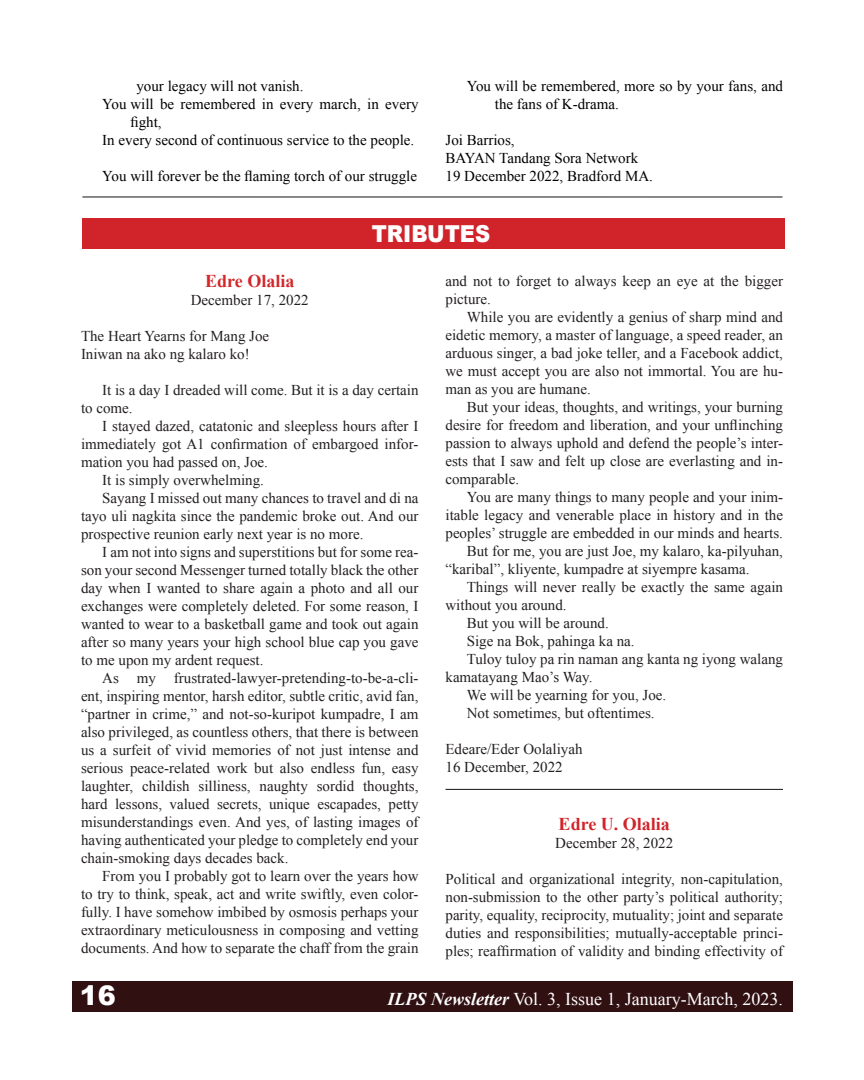
<style>
.page{position:relative;width:864px;height:1080px;background:#fff}
.page>*{position:absolute;margin:0;border:0;box-sizing:border-box;transform-origin:0 0}
.t1{font:900 27px "Arial";color:#fff}
.t2{font:900 23.25px "Arial";color:#fff;scale:.9 1}
.t3{font:18px "Times New Roman";color:#fff}
.t4{font:700 18px "Times New Roman";color:#d1232a}
.t5{font:700 18px "Times New Roman";color:#d2282b}
.t6{font:15px/18px "Times New Roman";color:#231f20;text-align:justify}
.t7{font:15px/18px "Times New Roman";color:#000}
.s1{font-weight:700;font-style:italic}
</style>
<div class="page">
<div style="left:72px;top:982px;width:721px;height:30px;background:#311012"></div>
<div style="left:82px;top:218px;width:702px;height:30px;background:#d1232a"></div>
<hr style="left:82px;top:196px;width:700px;height:2px;background:#231f20">
<hr style="left:446px;top:789px;width:337px;height:1px;background:#231f20">
<p class="t7" style="left:136px;top:77px;width:169px">your legacy will not vanish.</p>
<p class="t7" style="left:130px;top:95px;width:290px;text-indent:-28px">You will be remembered in every march, in every fight,</p>
<p class="t7" style="left:102px;top:131px;width:314px">In every second of continuous service to the people.</p>
<p class="t7" style="left:102px;top:167px;width:316px">You will forever be the flaming torch of our struggle</p>
<p class="t7" style="left:495px;top:77px;width:290px;text-indent:-28px">You will be remembered, more so by your fans, and the fans of K-drama.</p>
<p class="t7" style="left:446px;top:131px;width:71px">Joi Barrios,</p>
<p class="t7" style="left:446px;top:149px;width:194px">BAYAN Tandang Sora Network</p>
<p class="t7" style="left:446px;top:167px;width:209px">19 December 2022, Bradford MA.</p>
<p class="t2" style="left:372px;top:216px;width:133px">TRIBUTES</p>
<p class="t5" style="left:205px;top:268px;width:91px">Edre Olalia</p>
<p class="t6" style="left:191px;top:290px;width:119px">December 17, 2022</p>
<p class="t6" style="left:81px;top:326px;width:190px">The Heart Yearns for Mang Joe</p>
<p class="t6" style="left:81px;top:344px;width:170px">Iniwan na ako ng kalaro ko!</p>
<p class="t6" style="left:81px;top:380px;width:339px;text-indent:21px">It is a day I dreaded will come. But it is a day certain to come.</p>
<p class="t6" style="left:81px;top:416px;width:339px;text-indent:21px">I stayed dazed, catatonic and sleepless hours after I immediately got A1 confirmation of embargoed infor&shy;mation you had passed on, Joe.</p>
<p class="t6" style="left:102px;top:470px;width:163px">It is simply overwhelming.</p>
<p class="t6" style="left:81px;top:488px;width:339px;text-indent:21px">Sayang I missed out many chances to travel and di na tayo uli nagkita since the pandemic broke out. And our prospective reunion early next year is no more.</p>
<p class="t6" style="left:81px;top:542px;width:339px;text-indent:21px">I am not into signs and superstitions but for some rea&shy;son your second Messenger turned totally black the other day when I wanted to share again a photo and all our exchanges were completely deleted. For some reason, I wanted to wear to a basketball game and took out again after so many years your high school blue cap you gave to me upon my ardent request.</p>
<p class="t6" style="left:81px;top:668px;width:339px;text-indent:21px">As my frustrated-lawyer-pretending-to-be-a-cli&shy;ent, inspiring mentor, harsh editor, subtle critic, avid fan, “partner in crime,” and not-so-kuripot kumpadre, I am also privileged, as countless others, that there is between us a surfeit of vivid memories of not just intense and serious peace-related work but also endless fun, easy laughter, childish silliness, naughty sordid thoughts, hard lessons, valued secrets, unique escapades, petty misunderstandings even. And yes, of lasting images of having authenticated your pledge to completely end your chain-smoking days decades back.</p>
<p class="t6" style="left:81px;top:866px;width:339px;text-indent:21px">From you I probably got to learn over the years how to try to think, speak, act and write swiftly, even color&shy;fully. I have somehow imbibed by osmosis perhaps your extraordinary meticulousness in composing and vetting documents. And how to separate the chaff from the grain</p>
<p class="t6" style="left:446px;top:272px;width:339px">and not to forget to always keep an eye at the bigger picture.</p>
<p class="t6" style="left:446px;top:308px;width:339px;text-indent:21px">While you are evidently a genius of sharp mind and eidetic memory, a master of language, a speed reader, an arduous singer, a bad joke teller, and a Facebook addict, we must accept you are also not immortal. You are hu&shy;man as you are humane.</p>
<p class="t6" style="left:446px;top:398px;width:339px;text-indent:21px">But your ideas, thoughts, and writings, your burning desire for freedom and liberation, and your unflinching passion to always uphold and defend the people’s inter&shy;ests that I saw and felt up close are everlasting and in&shy;comparable.</p>
<p class="t6" style="left:446px;top:488px;width:339px;text-indent:21px">You are many things to many people and your inim&shy;itable legacy and venerable place in history and in the peoples’ struggle are embedded in our minds and hearts.</p>
<p class="t6" style="left:446px;top:542px;width:339px;text-indent:21px">But for me, you are just Joe, my kalaro, ka-pilyuhan, “karibal”, kliyente, kumpadre at siyempre kasama.</p>
<p class="t6" style="left:446px;top:578px;width:339px;text-indent:21px">Things will never really be exactly the same again without you around.</p>
<p class="t6" style="left:467px;top:614px;width:144px">But you will be around.</p>
<p class="t6" style="left:467px;top:632px;width:169px">Sige na Bok, pahinga ka na.</p>
<p class="t6" style="left:446px;top:650px;width:339px;text-indent:21px">Tuloy tuloy pa rin naman ang kanta ng iyong walang kamatayang Mao’s Way.</p>
<p class="t6" style="left:467px;top:686px;width:201px">We will be yearning for you, Joe.</p>
<p class="t6" style="left:467px;top:704px;width:189px">Not sometimes, but oftentimes.</p>
<p class="t6" style="left:446px;top:740px;width:139px">Edeare/Eder Oolaliyah</p>
<p class="t6" style="left:446px;top:758px;width:119px">16 December, 2022</p>
<p class="t4" style="left:559px;top:811px;width:113px">Edre U. Olalia</p>
<p class="t6" style="left:555px;top:833px;width:119px">December 28, 2022</p>
<p class="t6" style="left:446px;top:869px;width:339px">Political and organizational integrity, non-capitulation, non-submission to the other party’s political authority; parity, equality, reciprocity, mutuality; joint and separate duties and responsibilities; mutually-acceptable princi&shy;ples; reaffirmation of validity and binding effectivity of</p>
<h1 class="t1" style="left:80px;top:976px;width:38px">16</h1>
<p class="t3" style="left:388px;top:987px;width:397px"><span class="s1">ILPS Newsletter</span> Vol. 3, Issue 1, January-March, 2023.</p>
</div>
